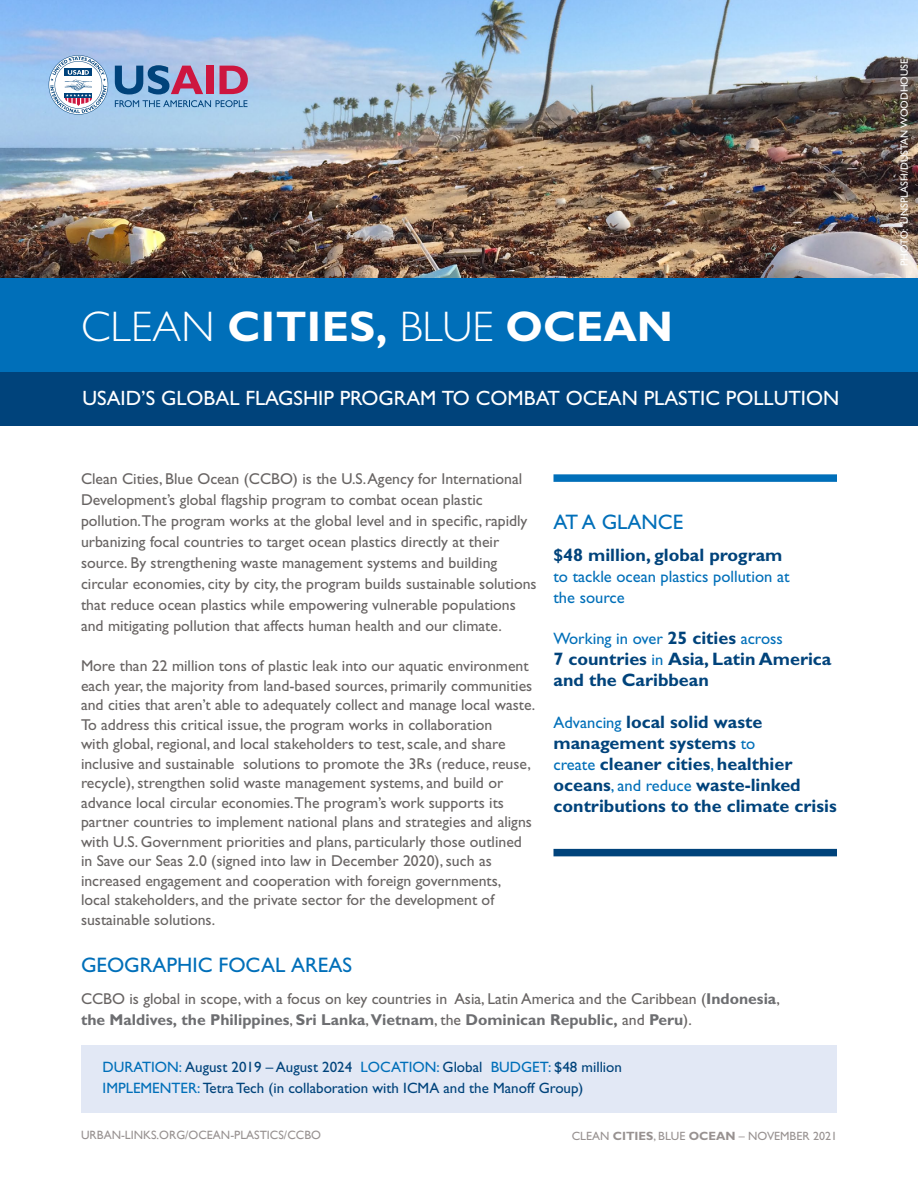
<style>
.page{position:relative;width:918px;height:1188px;background:#fff}
.page>*{position:absolute;margin:0;border:0;box-sizing:border-box;transform-origin:0 0}
.t1{font:700 42.9px "Gill Sans Std";letter-spacing:.01em;color:#fff}
.SH_1{font:21px "Gill Sans Std";color:#006fb9}
.t2{font:20.7px "Gill Sans Std";color:#fff}
.Body_Text_sh{font:700 18px/21px "Gill Sans Std";color:#00437b}
.Body_Text_sh-2{font:16.5px/21px "Gill Sans Std";color:#006fb9}
.SH_1-2{font:15.75px/19.5px "Gill Sans Std";color:#686463}
.Body_Text_sh-3{font:15.75px/21px "Gill Sans Std";color:#686463}
.Body_Text_sh-4{font:15px/21px "Gill Sans Std";color:#00437b}
.t3{font:12px "Gill Sans";color:#989291}
.t4{font:12px "Gill Sans Std";color:#989291}
.Body_Text_sh-5{font:10.5px "Gill Sans Std";color:#fff}
.s1{font-weight:300}
.s2{font-weight:700;color:#6d6e71}
.s3{font-weight:700;font-size:18px;color:#00437b}
.s4{font-weight:400;font-size:16.5px;color:#006fb9}
.s5{color:#006fb9}
.s6{font-weight:700}
</style>
<div class="page">
<img style="left:0;top:0;width:918px;height:279px">
<div style="left:82px;top:1045px;width:755px;height:68px;background:#e2e8f5"></div>
<div style="left:0;top:279px;width:918px;height:144px;background:#006fb9"></div>
<div style="left:0;top:372px;width:918px;height:54px;background:#00437b"></div>
<svg style="left:115px;top:100px;width:133px;height:7px"></svg>
<svg style="left:115px;top:65px;width:88px;height:29px;background:#757ca8"></svg>
<div style="left:206px;top:66px;width:7px;height:28px;background:#cd163f"></div>
<svg style="left:220px;top:66px;width:28px;height:28px"></svg>
<svg style="left:49px;top:55px;width:59px;height:60px"></svg>
<div style="left:554px;top:474px;width:283px;height:8px;background:#006fb9"></div>
<div style="left:554px;top:849px;width:283px;height:7px;background:#00437b"></div>
<p class="t1" style="left:81px;top:301px;width:594px"><span class="s1">CLEAN</span> CITIES, <span class="s1">BLUE</span> OCEAN</p>
<p class="t2" style="left:82px;top:387px;width:758px">USAID’S GLOBAL FLAGSHIP PROGRAM TO COMBAT OCEAN PLASTIC POLLUTION</p>
<p class="SH_1-2" style="left:81px;top:468px;width:457px;line-height:21px">Clean Cities, Blue Ocean (CCBO) is the U.S. Agency for International Development’s global flagship program to combat ocean plastic pollution.The program works at the global level and in specific, rapidly urbanizing focal countries to target ocean plastics directly at their source. By strengthening waste management systems and building circular economies, city by city, the program builds sustainable solutions that reduce ocean plastics while empowering vulnerable populations and mitigating pollution that affects human health and our climate.</p>
<p class="SH_1-2" style="left:81px;top:656px;width:453px">More than 22 million tons of plastic leak into our aquatic environment each year, the majority from land-based sources, primarily communities</p>
<p class="SH_1-2" style="left:81px;top:695px;width:456px">and cities that aren’t able to adequately collect and manage local waste.<br>To address this critical issue, the program works in collaboration<br>with global, regional, and local stakeholders to test, scale, and share inclusive and sustainable solutions to promote the 3Rs (reduce, reuse, recycle), strengthen solid waste management systems, and build or advance local circular economies.The program’s work supports its partner countries to implement national plans and strategies and aligns with U.S. Government priorities and plans, particularly those outlined in Save our Seas 2.0 (signed into law in December 2020), such as increased engagement and cooperation with foreign governments,<br>local stakeholders, and the private sector for the development of sustainable solutions.</p>
<p class="SH_1" style="left:81px;top:953px;width:273px">GEOGRAPHIC FOCAL AREAS</p>
<p class="Body_Text_sh-3" style="left:81px;top:988px;width:700px">CCBO is global in scope, with a focus on key countries in Asia, Latin America and the Caribbean (<span class="s2">Indonesia</span>, <span class="s2">the Maldives, the Philippines</span>, <span class="s2">Sri Lanka</span>, <span class="s2">Vietnam</span>, the <span class="s2">Dominican Republic,</span> and <span class="s2">Peru</span>).</p>
<p class="SH_1" style="left:554px;top:510px;width:131px">AT A GLANCE</p>
<p class="Body_Text_sh" style="left:554px;top:545px;width:231px">$48 million, global program</p>
<p class="Body_Text_sh-2" style="left:553px;top:566px;width:238px">to tackle ocean plastics pollution at the source</p>
<p class="Body_Text_sh-2" style="left:554px;top:628px;width:231px">Working in over <span class="s3">25 cities</span> across</p>
<p class="Body_Text_sh" style="left:554px;top:648px;width:280px">7 countries <span class="s4">in</span> Asia, Latin America</p>
<p class="Body_Text_sh" style="left:553px;top:669px;width:157px">and the Caribbean</p>
<p class="Body_Text_sh" style="left:553px;top:711px;width:285px"><span class="s4">Advancing</span> local solid waste management systems <span class="s4">to<br>create</span> cleaner cities<span class="s4">,</span> healthier oceans<span class="s4">, and reduce</span> waste-linked contributions to the climate crisis</p>
<p class="Body_Text_sh-4" style="left:103px;top:1056px;width:521px"><span class="s5">DURATION:</span> August 2019 – August 2024 <span class="s5">LOCATION:</span> Global <span class="s5">BUDGET:</span> $48 million<br><span class="s5">IMPLEMENTER:</span> Tetra Tech (in collaboration with ICMA and the Manoff Group)</p>
<p class="t3" style="left:81px;top:1128px;width:241px">URBAN-LINKS.ORG/OCEAN-PLASTICS/CCBO</p>
<p class="t4" style="left:572px;top:1129px;width:267px">CLEAN <span class="s6">CITIES</span>, BLUE <span class="s6">OCEAN</span> – NOVEMBER 2021</p>
<p class="Body_Text_sh-5" style="left:898px;top:266px;width:209px;rotate:-90deg">PHOTO: UNSPLASH/DUSTAN WOODHOUSE</p>
</div>
